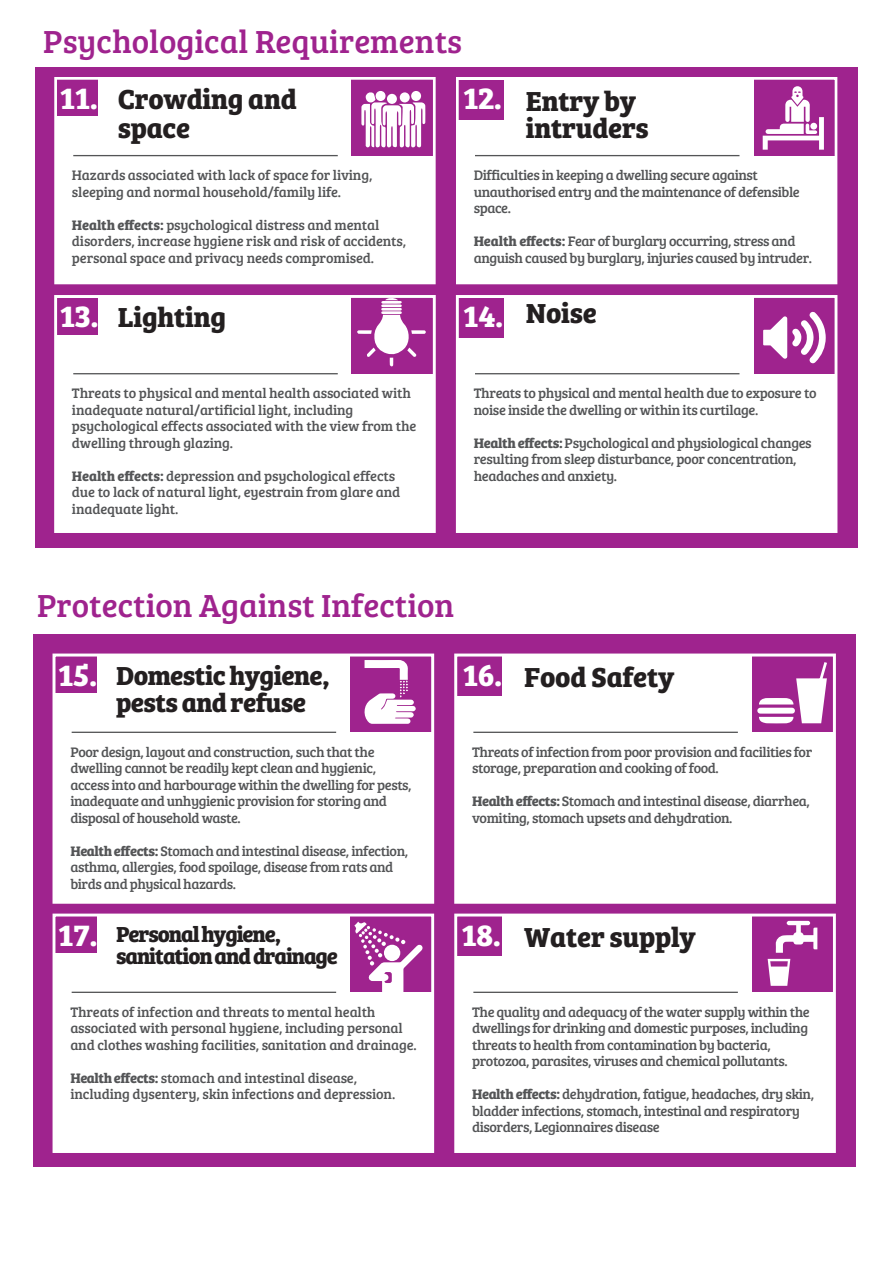
<style>
.page{position:relative;width:893px;height:1263px;background:#fff}
.page>*{position:absolute;margin:0;border:0;box-sizing:border-box;transform-origin:0 0}
.t1{font:33px "Bree Serif";color:#9f238e}
.t2{font:700 31.5px "Bree Serif";letter-spacing:-.01em;color:#fff}
.t3{font:700 28.5px/28.5px "Bree Serif";letter-spacing:-.01em;color:#231f20}
.t4{font:700 27px/27px "Bree Serif";letter-spacing:-.025em;color:#231f20}
.t5{font:700 22.5px/22.5px "Bree Serif";letter-spacing:-.05em;color:#231f20}
.t6{font:14.25px/16.5px "Bree Serif";letter-spacing:-.03em;color:#545557}
.t7{font:14.25px/16.5px "Bree Serif";letter-spacing:-.01em;color:#545557}
.s1{font-weight:700}
.s2{font-size:31.5px;color:#fff}
</style>
<div class="page">
<div style="left:34px;top:634px;width:822px;height:532px;background:#9f238e"></div>
<div style="left:54px;top:655px;width:379px;height:247px;background:#fff"></div>
<div style="left:456px;top:655px;width:378px;height:247px;background:#fff"></div>
<div style="left:456px;top:656px;width:46px;height:40px;background:#9f238e"></div>
<div style="left:54px;top:656px;width:42px;height:37px;background:#9f238e"></div>
<hr style="left:72px;top:732px;width:264px;height:1px;background:#545557">
<hr style="left:473px;top:732px;width:265px;height:1px;background:#545557">
<div style="left:350px;top:654px;width:82px;height:78px;background:#9f238e"></div>
<div style="left:752px;top:654px;width:82px;height:78px;background:#9f238e"></div>
<div style="left:53px;top:653px;width:381px;height:251px;border:3px solid #fff"></div>
<div style="left:454px;top:653px;width:382px;height:251px;border:3px solid #fff"></div>
<div style="left:54px;top:915px;width:379px;height:236px;background:#fff"></div>
<div style="left:456px;top:915px;width:378px;height:236px;background:#fff"></div>
<div style="left:456px;top:916px;width:46px;height:40px;background:#9f238e"></div>
<div style="left:54px;top:916px;width:42px;height:37px;background:#9f238e"></div>
<hr style="left:72px;top:992px;width:264px;height:1px;background:#545557">
<hr style="left:473px;top:992px;width:265px;height:1px;background:#545557">
<div style="left:350px;top:914px;width:82px;height:78px;background:#9f238e"></div>
<div style="left:752px;top:914px;width:82px;height:78px;background:#9f238e"></div>
<div style="left:53px;top:913px;width:381px;height:240px;border:3px solid #fff"></div>
<div style="left:454px;top:913px;width:382px;height:240px;border:3px solid #fff"></div>
<div style="left:35px;top:68px;width:822px;height:480px;background:#9f238e"></div>
<div style="left:56px;top:78px;width:378px;height:205px;background:#fff"></div>
<div style="left:457px;top:78px;width:379px;height:205px;background:#fff"></div>
<div style="left:457px;top:80px;width:46px;height:39px;background:#9f238e"></div>
<div style="left:56px;top:80px;width:42px;height:36px;background:#9f238e"></div>
<hr style="left:73px;top:155px;width:265px;height:1px;background:#545557">
<hr style="left:475px;top:155px;width:264px;height:1px;background:#545557">
<div style="left:352px;top:78px;width:82px;height:78px;background:#9f238e"></div>
<div style="left:754px;top:78px;width:82px;height:78px;background:#9f238e"></div>
<div style="left:54px;top:77px;width:382px;height:207px;border:3px solid #fff"></div>
<div style="left:456px;top:77px;width:381px;height:207px;border:3px solid #fff"></div>
<div style="left:56px;top:296px;width:378px;height:235px;background:#fff"></div>
<div style="left:457px;top:296px;width:379px;height:235px;background:#fff"></div>
<div style="left:457px;top:298px;width:46px;height:40px;background:#9f238e"></div>
<div style="left:56px;top:298px;width:42px;height:36px;background:#9f238e"></div>
<hr style="left:73px;top:373px;width:265px;height:1px;background:#545557">
<hr style="left:475px;top:373px;width:264px;height:1px;background:#545557">
<div style="left:352px;top:296px;width:82px;height:78px;background:#9f238e"></div>
<div style="left:754px;top:296px;width:82px;height:78px;background:#9f238e"></div>
<div style="left:54px;top:295px;width:382px;height:238px;border:3px solid #fff"></div>
<div style="left:456px;top:295px;width:381px;height:238px;border:3px solid #fff"></div>
<svg style="left:361px;top:92px;width:64px;height:56px"></svg>
<svg style="left:763px;top:86px;width:61px;height:64px"></svg>
<div style="left:810px;top:123px;width:7px;height:7px;background:#fff;border-radius:50%"></div>
<svg style="left:763px;top:312px;width:63px;height:52px"></svg>
<svg style="left:357px;top:297px;width:69px;height:70px"></svg>
<svg style="left:364px;top:660px;width:52px;height:64px"></svg>
<svg style="left:757px;top:662px;width:70px;height:61px"></svg>
<svg style="left:775px;top:921px;width:42px;height:32px"></svg>
<svg style="left:768px;top:959px;width:22px;height:27px"></svg>
<svg style="left:354px;top:922px;width:69px;height:70px"></svg>
<h1 class="t1" style="left:43px;top:18px;width:420px">Psychological Requirements</h1>
<h3 class="t3" style="left:118px;top:83px;width:181px">Crowding and space</h3>
<h2 class="t2" style="left:60px;top:73px;width:40px">11.</h2>
<h2 class="t2" style="left:463px;top:73px;width:41px">12.</h2>
<h3 class="t3" style="left:526px;top:85px;width:125px;line-height:27px">Entry by intruders</h3>
<p class="t7" style="left:72px;top:166px;width:302px">Hazards associated with lack of space for living, sleeping and normal household/family life.</p>
<p class="t7" style="left:72px;top:216px;width:336px"><span class="s1">Health effects:</span> psychological distress and mental disorders, increase hygiene risk and risk of accidents, personal space and privacy needs compromised.</p>
<p class="t6" style="left:474px;top:166px;width:328px">Difficulties in keeping a dwelling secure against unauthorised entry and the maintenance of defensible space.</p>
<p class="t6" style="left:474px;top:232px;width:340px"><span class="s1">Health effects:</span> Fear of burglary occurring, stress and anguish caused by burglary, injuries caused by intruder.</p>
<h2 class="t2" style="left:60px;top:291px;width:40px">13.</h2>
<h3 class="t3" style="left:463px;top:297px;width:135px"><span class="s2">14.</span> Noise</h3>
<h3 class="t3" style="left:118px;top:301px;width:110px">Lighting</h3>
<p class="t7" style="left:72px;top:384px;width:346px">Threats to physical and mental health associated with inadequate natural/artificial light, including psychological effects associated with the view from the dwelling through glazing.</p>
<p class="t7" style="left:72px;top:467px;width:330px"><span class="s1">Health effects:</span> depression and psychological effects due to lack of natural light, eyestrain from glare and inadequate light.</p>
<p class="t6" style="left:474px;top:384px;width:344px">Threats to physical and mental health due to exposure to noise inside the dwelling or within its curtilage.</p>
<p class="t6" style="left:474px;top:434px;width:339px"><span class="s1">Health effects:</span> Psychological and physiological changes resulting from sleep disturbance, poor concentration, headaches and anxiety.</p>
<h1 class="t1" style="left:37px;top:582px;width:419px">Protection Against Infection</h1>
<h2 class="t2" style="left:58px;top:650px;width:41px">15.</h2>
<h3 class="t3" style="left:463px;top:661px;width:213px"><span class="s2">16.</span> Food Safety</h3>
<h3 class="t4" style="left:116px;top:660px;width:215px">Domestic hygiene, pests and refuse</h3>
<p class="t6" style="left:70px;top:743px;width:343px">Poor design, layout and construction, such that the dwelling cannot be readily kept clean and hygienic, access into and harbourage within the dwelling for pests, inadequate and unhygienic provision for storing and disposal of household waste.</p>
<p class="t6" style="left:70px;top:842px;width:339px"><span class="s1">Health effects:</span> Stomach and intestinal disease, infection, asthma, allergies, food spoilage, disease from rats and birds and physical hazards.</p>
<p class="t6" style="left:472px;top:743px;width:342px">Threats of infection from poor provision and facilities for storage, preparation and cooking of food.</p>
<p class="t6" style="left:472px;top:792px;width:339px"><span class="s1">Health effects:</span> Stomach and intestinal disease, diarrhea, vomiting, stomach upsets and dehydration.</p>
<h3 class="t5" style="left:116px;top:921px;width:224px">Personal hygiene, sanitation and drainage</h3>
<h2 class="t2" style="left:58px;top:910px;width:41px">17.</h2>
<h3 class="t3" style="left:461px;top:921px;width:236px"><span class="s2">18.</span> Water supply</h3>
<p class="t7" style="left:70px;top:1003px;width:348px">Threats of infection and threats to mental health associated with personal hygiene, including personal and clothes washing facilities, sanitation and drainage.</p>
<p class="t7" style="left:70px;top:1069px;width:326px"><span class="s1">Health effects:</span> stomach and intestinal disease, including dysentery, skin infections and depression.</p>
<p class="t6" style="left:472px;top:1003px;width:339px">The quality and adequacy of the water supply within the dwellings for drinking and domestic purposes, including threats to health from contamination by bacteria, protozoa, parasites, viruses and chemical pollutants.</p>
<p class="t6" style="left:472px;top:1085px;width:344px"><span class="s1">Health effects:</span> dehydration, fatigue, headaches, dry skin, bladder infections, stomach, intestinal and respiratory disorders, Legionnaires disease</p>
</div>
